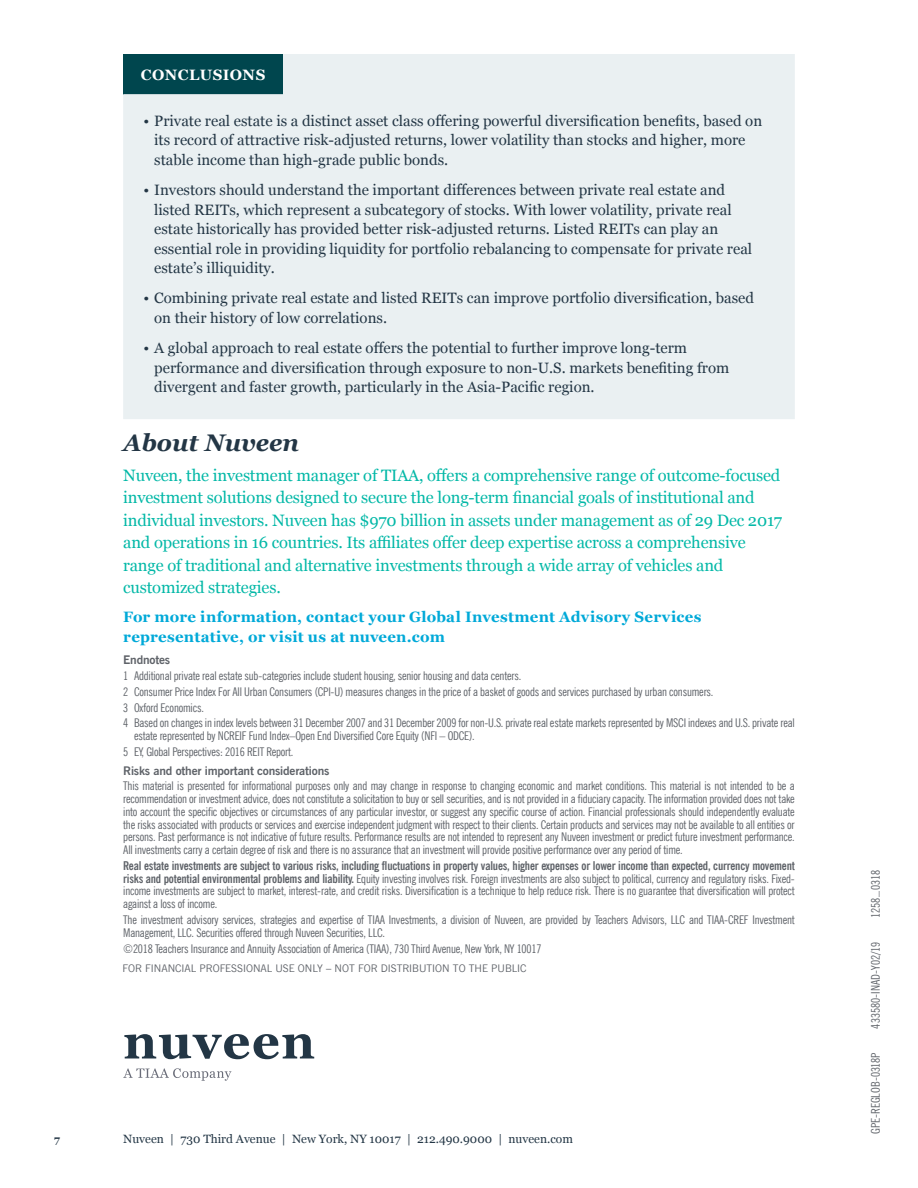
<style>
.page{position:relative;width:918px;height:1188px;background:#fff}
.page>*{position:absolute;margin:0;border:0;box-sizing:border-box;transform-origin:0 0}
.About_Nuveen{font:italic 700 24px "Georgia";color:#233645}
.About_Nuveen_Body{font:16.5px/22.5px "Georgia";letter-spacing:-.01em;color:#03b8a7}
.t1{font:15px/19.5px "Georgia";color:#233645}
.For_more_info{font:700 15px/19.5px "Georgia";letter-spacing:.015em;color:#00a9d8}
.Conclusion{font:700 15px "Georgia";letter-spacing:.025em;color:#fff}
._8_pt_disclosure_jus{font:condensed 12px/12.8px "News Gothic BT";letter-spacing:-.015em;color:#5f6369}
.t2{font:12px "Georgia";color:#233645}
.Risk_Disclosure_head{font:700 12px "News Gothic BT";letter-spacing:-.015em;color:#5f6369}
.Compliance_Code{font:condensed 12px "News Gothic BT";color:#5f6369}
.t3{font:10.5px "News Gothic BT";color:#5f6369}
.t4{font:700 10.5px "Georgia";color:#233645}
.s1{font-weight:700}
</style>
<div class="page">
<div style="left:123px;top:54px;width:672px;height:365px;background:#eaf0f2"></div>
<svg style="left:124px;top:1034px;width:190px;height:25px"></svg>
<svg style="left:123px;top:1068px;width:108px;height:13px"></svg>
<p class="Conclusion" style="left:141px;top:63px;width:126px">CONCLUSIONS</p>
<p class="t1" style="left:154px;top:110px;width:609px;text-indent:-11px">• Private real estate is a distinct asset class offering powerful diversification benefits, based on its record of attractive risk-adjusted returns, lower volatility than stocks and higher, more stable income than high-grade public bonds.</p>
<p class="t1" style="left:154px;top:180px;width:599px;text-indent:-11px">• Investors should understand the important differences between private real estate and listed REITs, which represent a subcategory of stocks. With lower volatility, private real estate historically has provided better risk-adjusted returns. Listed REITs can play an essential role in providing liquidity for portfolio rebalancing to compensate for private real estate’s illiquidity.</p>
<p class="t1" style="left:154px;top:288px;width:601px;text-indent:-11px">• Combining private real estate and listed REITs can improve portfolio diversification, based on their history of low correlations.</p>
<p class="t1" style="left:154px;top:338px;width:577px;text-indent:-11px">• A global approach to real estate offers the potential to further improve long-term performance and diversification through exposure to non-U.S. markets benefiting from divergent and faster growth, particularly in the Asia-Pacific region.</p>
<p class="About_Nuveen" style="left:123px;top:425px;width:177px">About Nuveen</p>
<p class="About_Nuveen_Body" style="left:123px;top:463px;width:661px">Nuveen, the investment manager of TIAA, offers a comprehensive range of outcome-focused investment solutions designed to secure the long-term financial goals of institutional and individual investors. Nuveen has $970 billion in assets under management as of 29 Dec 2017 and operations in 16 countries. Its affiliates offer deep expertise across a comprehensive range of traditional and alternative investments through a wide array of vehicles and customized strategies.</p>
<p class="For_more_info" style="left:123px;top:607px;width:580px">For more information, contact your Global Investment Advisory Services representative, or visit us at nuveen.com</p>
<p class="Risk_Disclosure_head" style="left:123px;top:653px;width:48px">Endnotes</p>
<p class="_8_pt_disclosure_jus" style="left:123px;top:669px;width:400px">1 Additional private real estate sub-categories include student housing, senior housing and data centers.</p>
<p class="_8_pt_disclosure_jus" style="left:123px;top:685px;width:592px">2 Consumer Price Index For All Urban Consumers (CPI-U) measures changes in the price of a basket of goods and services purchased by urban consumers.</p>
<p class="_8_pt_disclosure_jus" style="left:123px;top:701px;width:82px">3 Oxford Economics.</p>
<p class="_8_pt_disclosure_jus" style="left:134px;top:717px;width:662px;text-indent:-11px">4 Based on changes in index levels between 31 December 2007 and 31 December 2009 for non-U.S. private real estate markets represented by MSCI indexes and U.S. private real estate represented by NCREIF Fund Index–Open End Diversified Core Equity (NFI – ODCE).</p>
<p class="_8_pt_disclosure_jus" style="left:123px;top:745px;width:172px">5 EY, Global Perspectives: 2016 REIT Report.</p>
<p class="Risk_Disclosure_head" style="left:123px;top:763px;width:208px">Risks and other important considerations</p>
<p class="_8_pt_disclosure_jus" style="left:123px;top:780px;width:673px;text-align:justify">This material is presented for informational purposes only and may change in response to changing economic and market conditions. This material is not intended to be a recommendation or investment advice, does not constitute a solicitation to buy or sell securities, and is not provided in a fiduciary capacity. The information provided does not take into account the specific objectives or circumstances of any particular investor, or suggest any specific course of action. Financial professionals should independently evaluate the risks associated with products or services and exercise independent judgment with respect to their clients. Certain products and services may not be available to all entities or persons. Past performance is not indicative of future results. Performance results are not intended to represent any Nuveen investment or predict future investment performance.<br>All investments carry a certain degree of risk and there is no assurance that an investment will provide positive performance over any period of time.</p>
<p class="_8_pt_disclosure_jus" style="left:123px;top:859px;width:673px;text-align:justify"><span class="s1">Real estate investments are subject to various risks, including fluctuations in property values, higher expenses or lower income than expected, currency movement risks and potential environmental problems and liability.</span> Equity investing involves risk. Foreign investments are also subject to political, currency and regulatory risks. Fixed&shy;income investments are subject to market, interest-rate, and credit risks. Diversification is a technique to help reduce risk. There is no guarantee that diversification will protect against a loss of income.</p>
<p class="_8_pt_disclosure_jus" style="left:123px;top:913px;width:673px">The investment advisory services, strategies and expertise of TIAA Investments, a division of Nuveen, are provided by Teachers Advisors, LLC and TIAA-CREF Investment<br>Management, LLC. Securities offered through Nuveen Securities, LLC.</p>
<p class="_8_pt_disclosure_jus" style="left:123px;top:942px;width:420px">©2018 Teachers Insurance and Annuity Association of America (TIAA), 730 Third Avenue, New York, NY 10017</p>
<p class="t3" style="left:123px;top:962px;width:405px">FOR FINANCIAL PROFESSIONAL USE ONLY – NOT FOR DISTRIBUTION TO THE PUBLIC</p>
<p class="t4" style="left:54px;top:1131px;width:7px">7</p>
<p class="t2" style="left:123px;top:1130px;width:451px">Nuveen | 730 Third Avenue | New York, NY 10017 | 212.490.9000 | nuveen.com</p>
<p class="Compliance_Code" style="left:868px;top:918px;width:50px;rotate:-90deg">1258_0318</p>
<p class="Compliance_Code" style="left:868px;top:1029px;width:88px;rotate:-90deg">433580-INAD-Y02/19</p>
<p class="Compliance_Code" style="left:868px;top:1134px;width:83px;rotate:-90deg">GPE-REGLOB-0318P</p>
</div>
